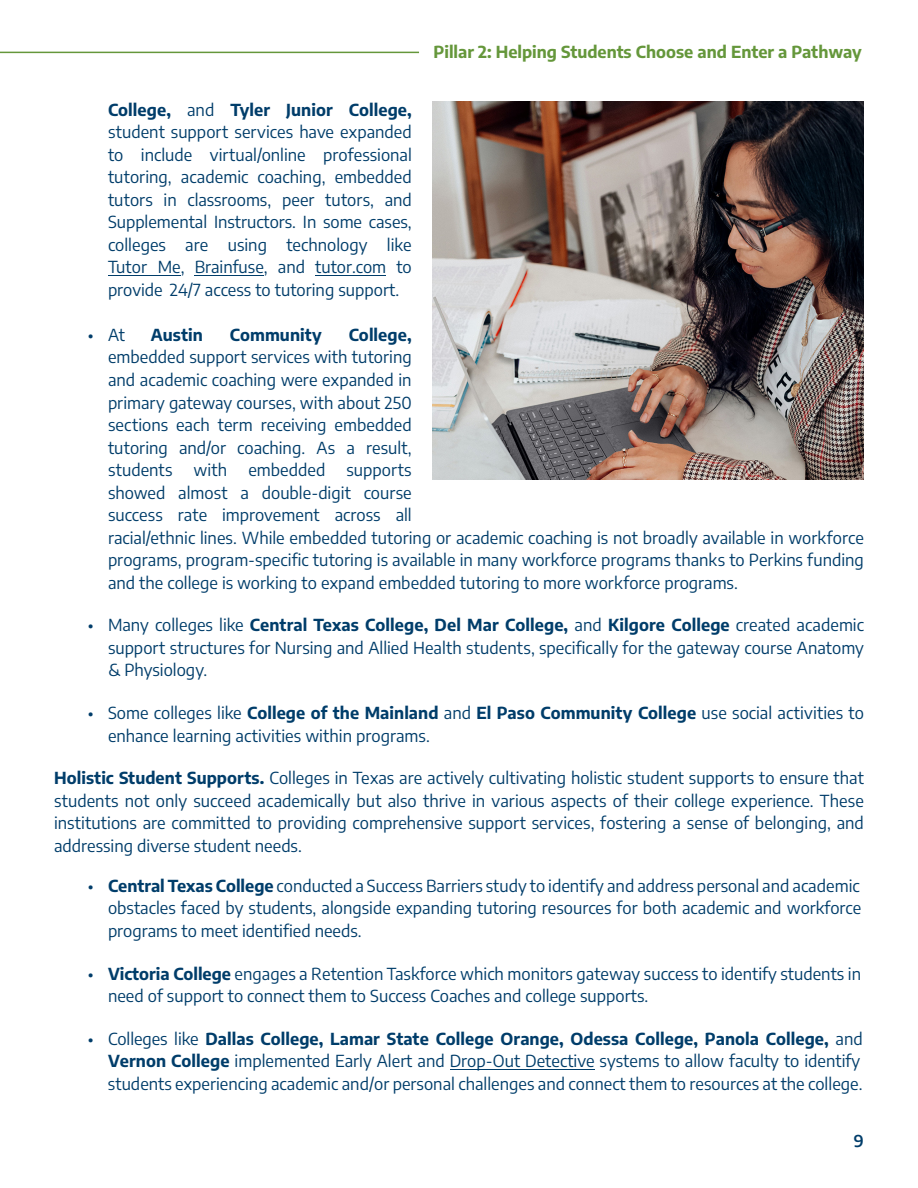
<style>
.page{position:relative;width:918px;height:1188px;background:#fff}
.page>*{position:absolute;margin:0;border:0;box-sizing:border-box;transform-origin:0 0}
.Body{font:16.5px/22.5px "Encode Sans";color:#003d6a;text-align:justify}
.t1{font:700 16.5px "Encode Sans";color:#65973b}
.t2{font:700 16.5px "Encode Sans";letter-spacing:.005em;color:#003d6a}
.t3{font:600 16.5px "Encode Sans";color:#003d6a}
.s1{font-weight:700}
</style>
<div class="page">
<hr style="left:0;top:52px;width:419px;height:1px;background:#65973b">
<img style="left:432px;top:101px;width:432px;height:378px">
<hr style="left:108px;top:275px;width:73px;height:1px;background:#003d6a">
<hr style="left:195px;top:275px;width:69px;height:1px;background:#003d6a">
<hr style="left:315px;top:275px;width:71px;height:1px;background:#003d6a">
<hr style="left:450px;top:1069px;width:145px;height:1px;background:#003d6a">
<p class="t1" style="left:434px;top:41px;width:430px">Pillar 2: Helping Students Choose and Enter a Pathway</p>
<p class="Body" style="left:108px;top:97px;width:305px"><span class="s1">College,</span> and <span class="s1">Tyler Junior College, </span>student support services have expanded to include virtual/online professional tutoring, academic coaching, embedded tutors in classrooms, peer tutors, and Supplemental Instructors. In some cases, colleges are using technology like Tutor Me, Brainfuse, and tutor.com to provide 24/7 access to tutoring support.</p>
<p class="Body" style="left:88px;top:323px;width:39px">• At</p>
<p class="t2" style="left:151px;top:324px;width:54px">Austin</p>
<p class="t2" style="left:230px;top:324px;width:94px">Community</p>
<p class="Body" style="left:108px;top:323px;width:305px;text-indent:241px"><span class="s1">College, </span>embedded support services with tutoring and academic coaching were expanded in primary gateway courses, with about 250 sections each term receiving embedded tutoring and/or coaching. As a result, students</p>
<p class="Body" style="left:194px;top:458px;width:35px">with</p>
<p class="Body" style="left:248px;top:458px;width:79px">embedded</p>
<p class="Body" style="left:108px;top:458px;width:757px;text-align:left;text-indent:238px">supports<br>showed almost a double-digit course<br>success rate improvement across all<br>racial/ethnic lines. While embedded tutoring or academic coaching is not broadly available in workforce programs, program-specific tutoring is available in many workforce programs thanks to Perkins funding and the college is working to expand embedded tutoring to more workforce programs.</p>
<p class="Body" style="left:108px;top:613px;width:757px;text-indent:-20px">• Many colleges like <span class="s1">Central Texas College, Del Mar College,</span> and <span class="s1">Kilgore College</span> created academic support structures for Nursing and Allied Health students, specifically for the gateway course Anatomy &amp; Physiology.</p>
<p class="Body" style="left:108px;top:701px;width:757px;text-indent:-20px">• Some colleges like <span class="s1">College of the Mainland</span> and <span class="s1">El Paso Community College</span> use social activities to enhance learning activities within programs.</p>
<p class="Body" style="left:54px;top:766px;width:811px"><span class="s1">Holistic Student Supports.</span> Colleges in Texas are actively cultivating holistic student supports to ensure that students not only succeed academically but also thrive in various aspects of their college experience. These institutions are committed to providing comprehensive support services, fostering a sense of belonging, and addressing diverse student needs.</p>
<p class="Body" style="left:108px;top:874px;width:755px;text-indent:-20px">• <span class="s1">Central Texas College</span> conducted a Success Barriers study to identify and address personal and academic obstacles faced by students, alongside expanding tutoring resources for both academic and workforce programs to meet identified needs.</p>
<p class="Body" style="left:108px;top:961px;width:755px;text-indent:-20px">• <span class="s1">Victoria College</span> engages a Retention Taskforce which monitors gateway success to identify students in need of support to connect them to Success Coaches and college supports.</p>
<p class="Body" style="left:108px;top:1027px;width:756px;text-align:left;text-indent:-20px">• Colleges like <span class="s1">Dallas College, Lamar State College Orange, Odessa College, Panola College,</span> and<br><span class="s1">Vernon College</span> implemented Early Alert and Drop-Out Detective systems to allow faculty to identify students experiencing academic and/or personal challenges and connect them to resources at the college.</p>
<p class="t3" style="left:854px;top:1130px;width:12px">9</p>
</div>
